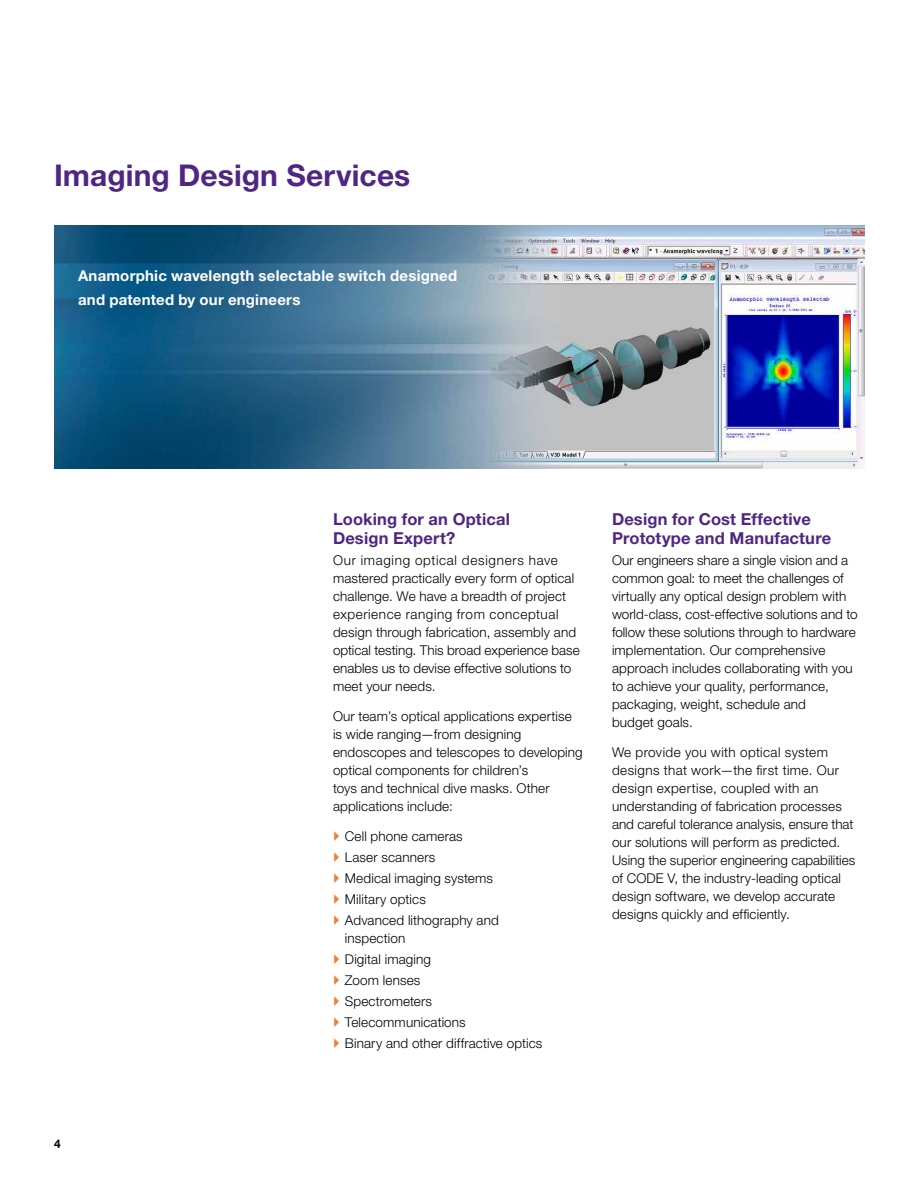
<style>
.page{position:relative;width:918px;height:1188px;background:#fff}
.page>*{position:absolute;margin:0;border:0;box-sizing:border-box;transform-origin:0 0}
._01_Heading_1{font:700 30px "Helvetica Neue LT Std";letter-spacing:.005em;color:#4f2683}
._02_Subhead_level_1{font:700 16.5px/19.5px "Helvetica Neue LT Std";letter-spacing:.01em;color:#4f2683}
._05_Figure_caption{font:700 15px/24px "Helvetica Neue LT Std";letter-spacing:.015em;color:#fff}
._03_Body_copy{font:300 13.5px/18px "Helvetica Neue LT Std";letter-spacing:.01em;color:#000}
.t1{font:700 12px "Helvetica Neue LT Std";color:#000}
</style>
<div class="page">
<img style="left:55px;top:226px;width:810px;height:243px">
<p class="_01_Heading_1" style="left:54px;top:157px;width:358px">Imaging Design Services</p>
<p class="_05_Figure_caption" style="left:78px;top:263px;width:381px">Anamorphic wavelength selectable switch designed and patented by our engineers</p>
<p class="t1" style="left:54px;top:1136px;width:8px">4</p>
<p class="_02_Subhead_level_1" style="left:333px;top:509px;width:179px">Looking for an Optical<br>Design Expert?</p>
<p class="_03_Body_copy" style="left:333px;top:551px;width:248px">Our imaging optical designers have mastered practically every form of optical challenge. We have a breadth of project experience ranging from conceptual design through fabrication, assembly and optical testing. This broad experience base enables us to devise effective solutions to meet your needs.</p>
<p class="_03_Body_copy" style="left:333px;top:707px;width:251px">Our team’s optical applications expertise is wide ranging—from designing endoscopes and telescopes to developing optical components for children’s<br>toys and technical dive masks. Other applications include:</p>
<p class="_03_Body_copy" style="left:345px;top:827px;width:119px">Cell phone cameras</p>
<p class="_03_Body_copy" style="left:345px;top:848px;width:92px">Laser scanners</p>
<p class="_03_Body_copy" style="left:345px;top:869px;width:150px">Medical imaging systems</p>
<p class="_03_Body_copy" style="left:345px;top:890px;width:83px">Military optics</p>
<p class="_03_Body_copy" style="left:345px;top:911px;width:156px">Advanced lithography and inspection</p>
<p class="_03_Body_copy" style="left:345px;top:950px;width:88px">Digital imaging</p>
<p class="_03_Body_copy" style="left:345px;top:971px;width:77px">Zoom lenses</p>
<p class="_03_Body_copy" style="left:345px;top:992px;width:89px">Spectrometers</p>
<p class="_03_Body_copy" style="left:345px;top:1013px;width:122px">Telecommunications</p>
<p class="_03_Body_copy" style="left:345px;top:1034px;width:199px">Binary and other diffractive optics</p>
<p class="_02_Subhead_level_1" style="left:612px;top:509px;width:221px">Design for Cost Effective<br>Prototype and Manufacture</p>
<p class="_03_Body_copy" style="left:612px;top:551px;width:247px">Our engineers share a single vision and a common goal: to meet the challenges of virtually any optical design problem with world-class, cost-effective solutions and to follow these solutions through to hardware implementation. Our comprehensive approach includes collaborating with you to achieve your quality, performance, packaging, weight, schedule and<br>budget goals.</p>
<p class="_03_Body_copy" style="left:612px;top:743px;width:245px">We provide you with optical system designs that work—the first time. Our design expertise, coupled with an understanding of fabrication processes and careful tolerance analysis, ensure that our solutions will perform as predicted.<br>Using the superior engineering capabilities of CODE V, the industry-leading optical design software, we develop accurate designs quickly and efficiently.</p>
</div>
